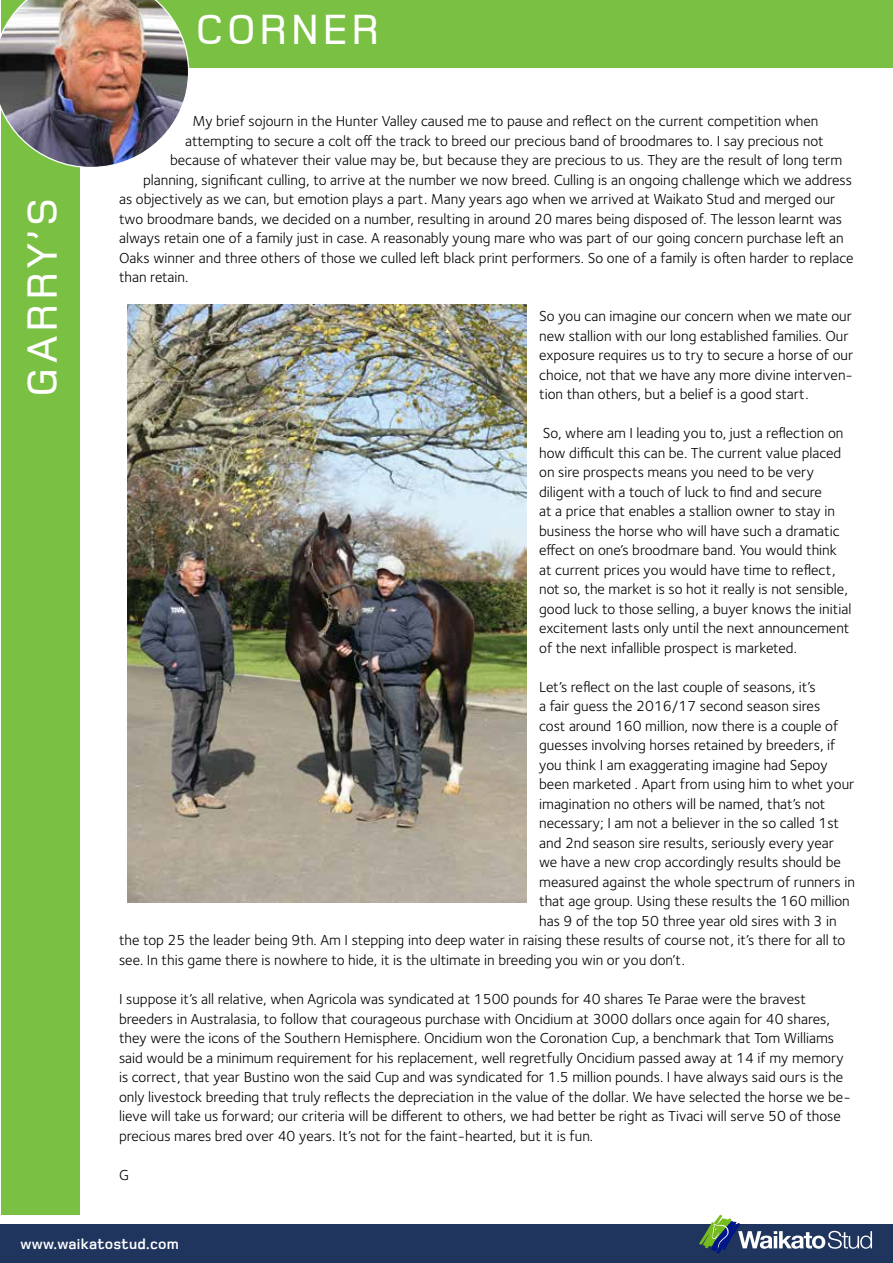
<style>
.page{position:relative;width:893px;height:1263px;background:#fff}
.page>*{position:absolute;margin:0;border:0;box-sizing:border-box;transform-origin:0 0}
.t1{font:500 43.5px "Foundry Monoline";letter-spacing:.075em;color:#fff}
.t2{font:15px/19.5px "Foundry Sterling";color:#000}
.t3{font:700 15px "Foundry Monoline";letter-spacing:.02em;color:#fff}
</style>
<div class="page">
<div style="left:0;top:1224px;width:893px;height:39px;background:#1f355e"></div>
<svg style="left:699px;top:1215px;width:173px;height:39px"></svg>
<div style="left:7px;top:0;width:886px;height:67px;background:#7ac143"></div>
<div style="left:1px;top:0;width:78px;height:1215px;background:#7ac143"></div>
<img style="left:0;top:0;width:189px;height:168px">
<img style="left:128px;top:304px;width:398px;height:599px">
<h1 class="t1" style="left:19px;top:397px;width:200px;rotate:-90deg">GARRY’S</h1>
<h1 class="t1" style="left:195px;top:6px;width:186px">CORNER</h1>
<p class="t2" style="left:193px;top:112px;width:627px">My brief sojourn in the Hunter Valley caused me to pause and reflect on the current competition when</p>
<p class="t2" style="left:185px;top:131px;width:640px">attempting to secure a colt off the track to breed our precious band of broodmares to. I say precious not</p>
<p class="t2" style="left:170px;top:151px;width:674px">because of whatever their value may be, but because they are precious to us. They are the result of long term</p>
<p class="t2" style="left:143px;top:170px;width:710px">planning, significant culling, to arrive at the number we now breed. Culling is an ongoing challenge which we address</p>
<p class="t2" style="left:119px;top:190px;width:718px">as objectively as we can, but emotion plays a part. Many years ago when we arrived at Waikato Stud and merged our</p>
<p class="t2" style="left:119px;top:209px;width:725px">two broodmare bands, we decided on a number, resulting in around 20 mares being disposed of. The lesson learnt was</p>
<p class="t2" style="left:119px;top:229px;width:726px">always retain one of a family just in case. A reasonably young mare who was part of our going concern purchase left an</p>
<p class="t2" style="left:119px;top:248px;width:736px">Oaks winner and three others of those we culled left black print performers. So one of a family is often harder to replace</p>
<p class="t2" style="left:119px;top:268px;width:71px">than retain.</p>
<p class="t2" style="left:539px;top:307px;width:316px">So you can imagine our concern when we mate our new stallion with our long established families. Our exposure requires us to try to secure a horse of our choice, not that we have any more divine interven&shy;tion than others, but a belief is a good start.</p>
<p class="t2" style="left:539px;top:424px;width:314px">So, where am I leading you to, just a reflection on how difficult this can be. The current value placed on sire prospects means you need to be very diligent with a touch of luck to find and secure<br>at a price that enables a stallion owner to stay in business the horse who will have such a dramatic effect on one’s broodmare band. You would think at current prices you would have time to reflect, not so, the market is so hot it really is not sensible, good luck to those selling, a buyer knows the initial excitement lasts only until the next announcement of the next infallible prospect is marketed.</p>
<p class="t2" style="left:539px;top:677px;width:278px">Let’s reflect on the last couple of seasons, it’s</p>
<p class="t2" style="left:539px;top:697px;width:283px">a fair guess the 2016/17 second season sires</p>
<p class="t2" style="left:539px;top:716px;width:301px">cost around 160 million, now there is a couple of</p>
<p class="t2" style="left:539px;top:736px;width:298px">guesses involving horses retained by breeders, if</p>
<p class="t2" style="left:539px;top:755px;width:290px">you think I am exaggerating imagine had Sepoy</p>
<p class="t2" style="left:539px;top:775px;width:317px">been marketed . Apart from using him to whet your</p>
<p class="t2" style="left:539px;top:794px;width:288px">imagination no others will be named, that’s not</p>
<p class="t2" style="left:539px;top:814px;width:301px">necessary; I am not a believer in the so called 1st</p>
<p class="t2" style="left:539px;top:833px;width:296px">and 2nd season sire results, seriously every year</p>
<p class="t2" style="left:539px;top:853px;width:303px">we have a new crop accordingly results should be</p>
<p class="t2" style="left:539px;top:872px;width:317px">measured against the whole spectrum of runners in</p>
<p class="t2" style="left:539px;top:892px;width:312px">that age group. Using these results the 160 million</p>
<p class="t2" style="left:539px;top:911px;width:299px">has 9 of the top 50 three year old sires with 3 in</p>
<p class="t2" style="left:119px;top:931px;width:728px">the top 25 the leader being 9th. Am I stepping into deep water in raising these results of course not, it’s there for all to</p>
<p class="t2" style="left:119px;top:950px;width:567px">see. In this game there is nowhere to hide, it is the ultimate in breeding you win or you don’t.</p>
<p class="t2" style="left:119px;top:989px;width:733px">I suppose it’s all relative, when Agricola was syndicated at 1500 pounds for 40 shares Te Parae were the bravest breeders in Australasia, to follow that courageous purchase with Oncidium at 3000 dollars once again for 40 shares, they were the icons of the Southern Hemisphere. Oncidium won the Coronation Cup, a benchmark that Tom Williams said would be a minimum requirement for his replacement, well regretfully Oncidium passed away at 14 if my memory is correct, that year Bustino won the said Cup and was syndicated for 1.5 million pounds. I have always said ours is the only livestock breeding that truly reflects the depreciation in the value of the dollar. We have selected the horse we be&shy;lieve will take us forward; our criteria will be different to others, we had better be right as Tivaci will serve 50 of those precious mares bred over 40 years. It’s not for the faint-hearted, but it is fun.</p>
<p class="t2" style="left:119px;top:1165px;width:11px">G</p>
<p class="t3" style="left:20px;top:1235px;width:160px">www.waikatostud.com</p>
</div>
